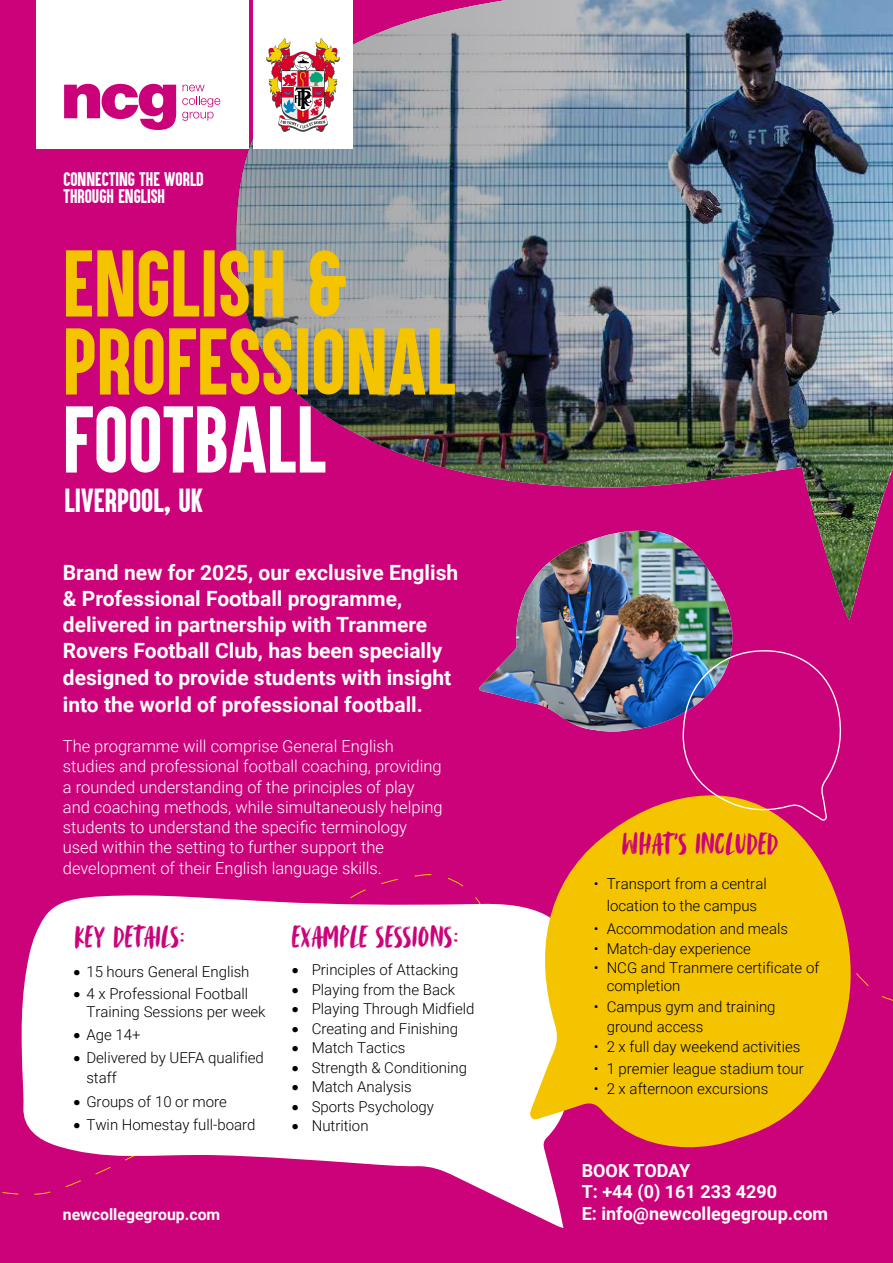
<style>
.page{position:relative;width:893px;height:1263px;background:#cb027a}
.page>*{position:absolute;margin:0;border:0;box-sizing:border-box;transform-origin:0 0}
.t1{font:78px/78px "Aku&Kamu";color:#f4c400}
.t2{font:78px "Aku&Kamu";color:#fff}
.t3{font:30px "Avallon All Caps";color:#cb027a}
.t4{font:27.6px "Aku&Kamu";color:#fff}
.t5{font:700 21px/26.5px "Roboto";color:#fff}
.t6{font:700 18px/21.6px "Roboto";color:#fff}
.t7{font:300 16.5px/20.2px "Roboto";color:#fff}
.t8{font:16.35px/17.1px "Aku&Kamu";color:#fff}
.t9{font:700 15.75px "Roboto";color:#fff}
.t10{font:300 15px/18px "Roboto";color:#000}
</style>
<div class="page">
<div style="left:0;top:870px;width:893px;height:325px;background:#cb027a"></div>
<svg style="left:20px;top:893px;width:556px;height:335px"></svg>
<img style="left:235px;top:0;width:658px;height:620px">
<img style="left:477px;top:531px;width:259px;height:201px">
<svg style="left:529px;top:793px;width:330px;height:354px;background:#ec9f22"></svg>
<svg style="left:682px;top:649px;width:162px;height:174px;background:#c52077"></svg>
<div style="left:36px;top:0;width:213px;height:149px;background:#fff"></div>
<div style="left:253px;top:0;width:100px;height:149px;background:#fff"></div>
<svg style="left:64px;top:84px;width:112px;height:46px"></svg>
<svg style="left:182px;top:85px;width:38px;height:36px"></svg>
<img style="left:266px;top:38px;width:74px;height:94px">
<p class="t8" style="left:63px;top:171px;width:142px">CONNECTING THE WORLD<br>THROUGH ENGLISH</p>
<h1 class="t1" style="left:63px;top:245px;width:395px">ENGLISH &amp;<br>PROFESSIONAL</h1>
<h1 class="t2" style="left:63px;top:388px;width:265px">FOOTBALL</h1>
<h3 class="t4" style="left:64px;top:482px;width:140px">LIVERPOOL, UK</h3>
<p class="t5" style="left:63px;top:558px;width:397px">Brand new for 2025, our exclusive English &amp; Professional Football programme, delivered in partnership with Tranmere Rovers Football Club, has been specially designed to provide students with insight into the world of professional football.</p>
<p class="t7" style="left:63px;top:735px;width:381px">The programme will comprise General English studies and professional football coaching, providing a rounded understanding of the principles of play and coaching methods, while simultaneously helping students to understand the specific terminology used within the setting to further support the development of their English language skills.</p>
<h2 class="t3" style="left:74px;top:918px;width:112px">KEY DETAILS:</h2>
<h2 class="t3" style="left:291px;top:917px;width:169px">EXAMPLE SESSIONS:</h2>
<p class="t10" style="left:74px;top:962px;width:177px">• 15 hours General English</p>
<p class="t10" style="left:86px;top:984px;width:181px;text-indent:-13px">• 4 x Professional Football<br>Training Sessions per week</p>
<p class="t10" style="left:74px;top:1025px;width:68px">• Age 14+</p>
<p class="t10" style="left:86px;top:1048px;width:179px;line-height:19.5px;text-indent:-13px">• Delivered by UEFA qualified staff</p>
<p class="t10" style="left:74px;top:1092px;width:155px">• Groups of 10 or more</p>
<p class="t10" style="left:74px;top:1115px;width:183px">• Twin Homestay full-board</p>
<p class="t10" style="left:292px;top:960px;width:168px">• Principles of Attacking</p>
<p class="t10" style="left:292px;top:980px;width:165px">• Playing from the Back</p>
<p class="t10" style="left:292px;top:999px;width:184px">• Playing Through Midfield</p>
<p class="t10" style="left:292px;top:1019px;width:168px">• Creating and Finishing</p>
<p class="t10" style="left:292px;top:1038px;width:115px">• Match Tactics</p>
<p class="t10" style="left:292px;top:1058px;width:177px">• Strength &amp; Conditioning</p>
<p class="t10" style="left:292px;top:1077px;width:122px">• Match Analysis</p>
<p class="t10" style="left:292px;top:1097px;width:144px">• Sports Psychology</p>
<p class="t10" style="left:292px;top:1116px;width:78px">• Nutrition</p>
<p class="t9" style="left:63px;top:1203px;width:159px">newcollegegroup.com</p>
<h2 class="t3" style="left:621px;top:825px;width:158px">WHAT'S INCLUDED</h2>
<p class="t10" style="left:594px;top:873px;width:174px;line-height:21.8px;text-align:center">• Transport from a central location to the campus</p>
<p class="t10" style="left:594px;top:919px;width:196px">• Accommodation and meals</p>
<p class="t10" style="left:594px;top:939px;width:158px">• Match-day experience</p>
<p class="t10" style="left:607px;top:958px;width:214px;text-indent:-13px">• NCG and Tranmere certificate of completion</p>
<p class="t10" style="left:607px;top:997px;width:170px;line-height:19.5px;text-indent:-13px">• Campus gym and training ground access</p>
<p class="t10" style="left:594px;top:1036px;width:208px">• 2 x full day weekend activities</p>
<p class="t10" style="left:594px;top:1059px;width:211px">• 1 premier league stadium tour</p>
<p class="t10" style="left:594px;top:1078px;width:176px">• 2 x afternoon excursions</p>
<p class="t6" style="left:582px;top:1159px;width:248px">BOOK TODAY<br>T: +44 (0) 161 233 4290<br>E: info@newcollegegroup.com</p>
</div>
